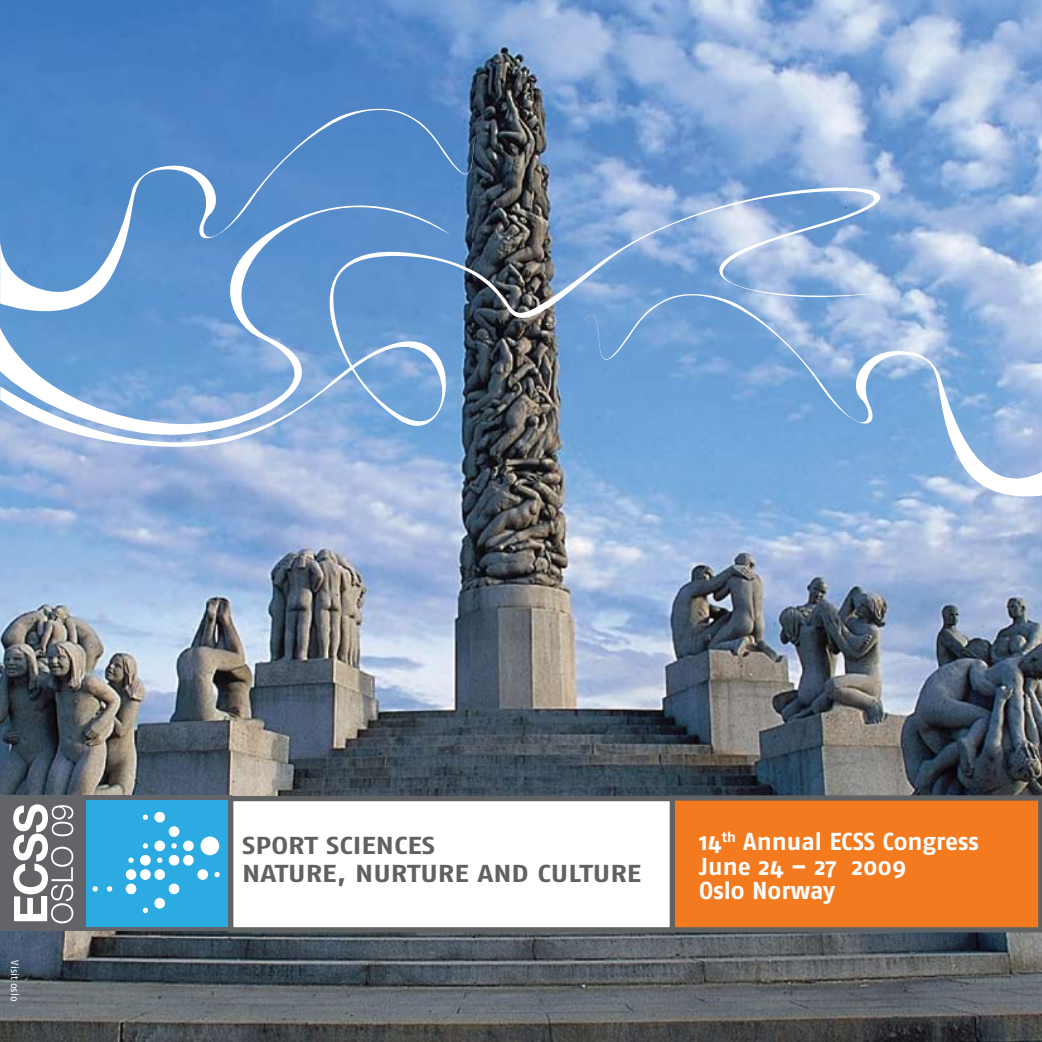
<style>
.page{position:relative;width:1042px;height:1042px;background:#fff}
.page>*{position:absolute;margin:0;border:0;box-sizing:border-box;transform-origin:0 0}
.t1{font:700 24.5px/24.5px "Fago No";color:#fff}
.t2{font:700 24.5px/28px "Fago No";color:#5f6162;scale:1.18 1}
.t3{font:10.5px "Fago No";color:#fff}
</style>
<div class="page">
<img style="left:0;top:0;width:1042px;height:1042px">
<svg style="left:668px;top:795px;width:374px;height:137px;background:#e77725"></svg>
<div style="left:228px;top:796px;width:447px;height:136px;background:#fff;border:5px solid #5f6162"></div>
<div style="left:0;top:795px;width:232px;height:136px;background:#626467"></div>
<div style="left:86px;top:800px;width:141px;height:127px;background:#2caae2"></div>
<svg style="left:143px;top:814px;width:5px;height:6px"></svg>
<div style="left:154px;top:812px;width:11px;height:10px;background:#fff;border-radius:50%"></div>
<div style="left:169px;top:826px;width:10px;height:11px;background:#fff;border-radius:50%"></div>
<svg style="left:143px;top:843px;width:5px;height:5px"></svg>
<div style="left:154px;top:840px;width:11px;height:11px;background:#fff;border-radius:50%"></div>
<svg style="left:171px;top:843px;width:6px;height:5px"></svg>
<div style="left:183px;top:840px;width:11px;height:11px;background:#fff;border-radius:50%"></div>
<div style="left:201px;top:836px;width:18px;height:19px;background:#fff;border-radius:50%"></div>
<svg style="left:128px;top:857px;width:6px;height:6px"></svg>
<div style="left:140px;top:855px;width:11px;height:10px;background:#fff;border-radius:50%"></div>
<svg style="left:157px;top:857px;width:5px;height:6px"></svg>
<div style="left:169px;top:855px;width:10px;height:10px;background:#fff;border-radius:50%"></div>
<div style="left:183px;top:855px;width:11px;height:10px;background:#fff;border-radius:50%"></div>
<div style="left:126px;top:869px;width:10px;height:11px;background:#fff;border-radius:50%"></div>
<div style="left:140px;top:869px;width:11px;height:11px;background:#fff;border-radius:50%"></div>
<div style="left:154px;top:869px;width:11px;height:11px;background:#fff;border-radius:50%"></div>
<div style="left:197px;top:869px;width:11px;height:11px;background:#fff;border-radius:50%"></div>
<svg style="left:214px;top:872px;width:6px;height:5px"></svg>
<svg style="left:93px;top:886px;width:5px;height:5px"></svg>
<svg style="left:107px;top:886px;width:5px;height:5px"></svg>
<div style="left:126px;top:883px;width:10px;height:11px;background:#fff;border-radius:50%"></div>
<div style="left:169px;top:883px;width:10px;height:11px;background:#fff;border-radius:50%"></div>
<div style="left:154px;top:898px;width:11px;height:10px;background:#fff;border-radius:50%"></div>
<svg style="left:143px;top:908px;width:5px;height:5px"></svg>
<svg style="left:13px;top:804px;width:60px;height:119px"></svg>
<svg style="left:0;top:61px;width:495px;height:100px;background:#4d81be"></svg>
<svg style="left:577px;top:246px;width:465px;height:273px;background:#abc2e4"></svg>
<svg style="left:0;top:161px;width:1008px;height:353px;background:#80a1c8"></svg>
<svg style="left:0;top:145px;width:450px;height:304px;background:#75a2d5"></svg>
<p class="t3" style="left:21px;top:960px;width:43px;rotate:90deg">Visit oslo</p>
<p class="t2" style="left:242px;top:831px;width:339px">SPORT SCIENCES<br>NATURE, NURTURE AND CULTURE</p>
<p class="t1" style="left:699px;top:829px;width:281px">14<sup>th</sup> Annual ECSS Congress<br>June 24 – 27 2009<br>Oslo Norway</p>
</div>
